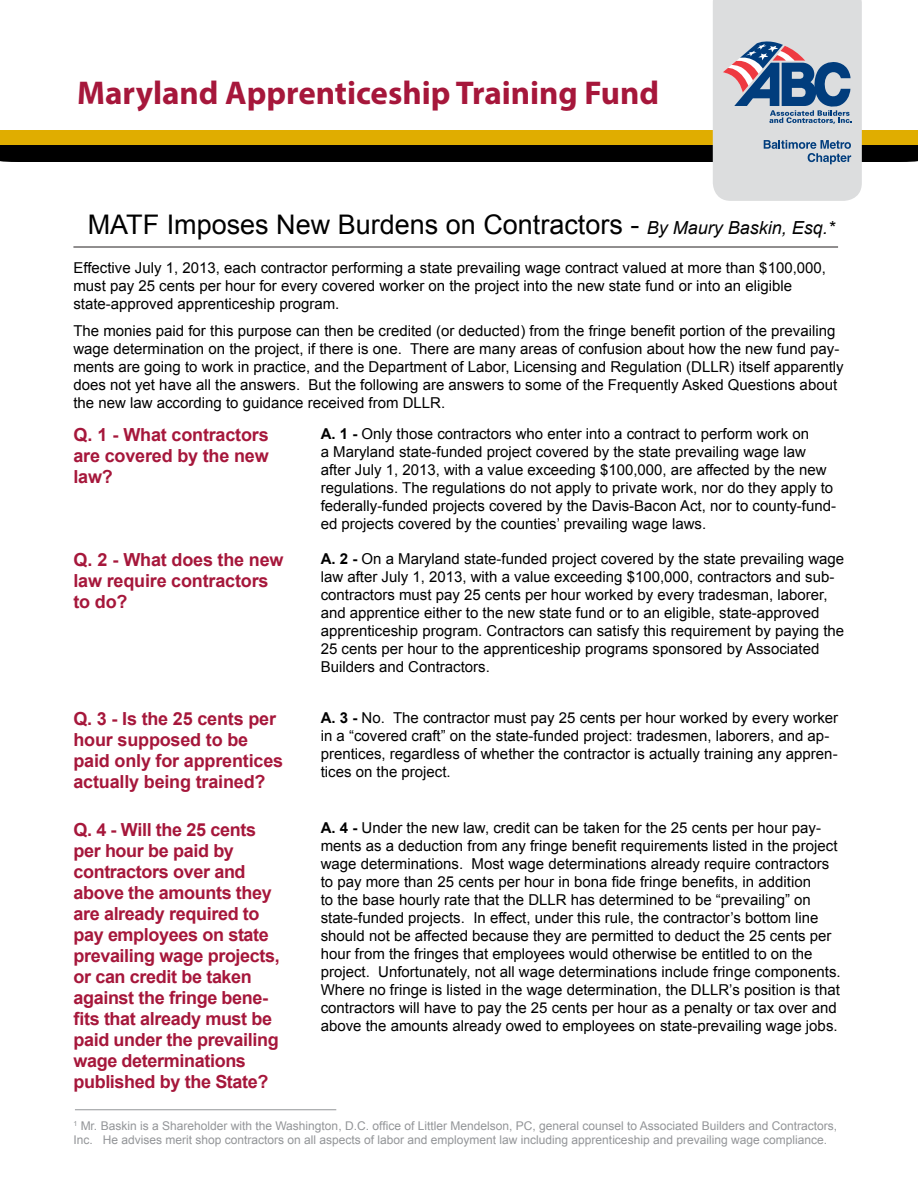
<style>
.page{position:relative;width:918px;height:1188px;background:#fff}
.page>*{position:absolute;margin:0;border:0;box-sizing:border-box;transform-origin:0 0}
.t1{font:700 33px "Myriad Pro";color:#a6173b}
.t2{font:27px "Arial";color:#000}
.t3{font:700 18px/21px "Arial";letter-spacing:-.02em;color:#a6173b}
.t4{font:15px/18px "Arial";color:#000}
.t5{font:12px/14.4px "Arial";color:#939598}
.s1{font-style:italic;font-size:18px}
.s2{font-weight:700}
</style>
<div class="page">
<hr style="left:73px;top:247px;width:765px;height:1px;background:#231f20">
<hr style="left:75px;top:1109px;width:261px;height:1px;background:#939598">
<svg style="left:0;top:0;width:918px;height:201px"></svg>
<p class="t1" style="left:77px;top:72px;width:584px">Maryland Apprenticeship Training Fund</p>
<p class="t2" style="left:88px;top:207px;width:749px">MATF Imposes New Burdens on Contractors - <span class="s1">By Maury Baskin, Esq.*</span></p>
<p class="t4" style="left:73px;top:259px;width:754px">Effective July 1, 2013, each contractor performing a state prevailing wage contract valued at more than $100,000, must pay 25 cents per hour for every covered worker on the project into the new state fund or into an eligible state-approved apprenticeship program.</p>
<p class="t4" style="left:73px;top:322px;width:772px">The monies paid for this purpose can then be credited (or deducted) from the fringe benefit portion of the prevailing wage determination on the project, if there is one. There are many areas of confusion about how the new fund pay&shy;ments are going to work in practice, and the Department of Labor, Licensing and Regulation (DLLR) itself apparently does not yet have all the answers. But the following are answers to some of the Frequently Asked Questions about the new law according to guidance received from DLLR.</p>
<p class="t3" style="left:73px;top:425px;width:197px;text-align:justify">Q. 1 - What contractors are covered by the new law?</p>
<p class="t4" style="left:321px;top:425px;width:517px"><span class="s2">A. 1 -</span> Only those contractors who enter into a contract to perform work on<br>a Maryland state-funded project covered by the state prevailing wage law after July 1, 2013, with a value exceeding $100,000, are affected by the new regulations. The regulations do not apply to private work, nor do they apply to federally-funded projects covered by the Davis-Bacon Act, nor to county-fund&shy;ed projects covered by the counties’ prevailing wage laws.</p>
<p class="t3" style="left:73px;top:550px;width:212px">Q. 2 - What does the new law require contractors to do?</p>
<p class="t4" style="left:321px;top:550px;width:525px"><span class="s2">A. 2 -</span> On a Maryland state-funded project covered by the state prevailing wage law after July 1, 2013, with a value exceeding $100,000, contractors and sub&shy;contractors must pay 25 cents per hour worked by every tradesman, laborer, and apprentice either to the new state fund or to an eligible, state-approved apprenticeship program. Contractors can satisfy this requirement by paying the 25 cents per hour to the apprenticeship programs sponsored by Associated Builders and Contractors.</p>
<p class="t3" style="left:73px;top:709px;width:211px">Q. 3 - Is the 25 cents per hour supposed to be paid only for apprentices actually being trained?</p>
<p class="t4" style="left:321px;top:709px;width:519px"><span class="s2">A. 3 -</span> No. The contractor must pay 25 cents per hour worked by every worker in a “covered craft” on the state-funded project: tradesmen, laborers, and ap&shy;prentices, regardless of whether the contractor is actually training any appren&shy;tices on the project.</p>
<p class="t3" style="left:73px;top:819px;width:208px">Q. 4 - Will the 25 cents per hour be paid by contractors over and above the amounts they are already required to pay employees on state prevailing wage projects, or can credit be taken against the fringe bene&shy;fits that already must be paid under the prevailing wage determinations published by the State?</p>
<p class="t4" style="left:321px;top:819px;width:521px"><span class="s2">A. 4 -</span> Under the new law, credit can be taken for the 25 cents per hour pay&shy;ments as a deduction from any fringe benefit requirements listed in the project wage determinations. Most wage determinations already require contractors to pay more than 25 cents per hour in bona fide fringe benefits, in addition<br>to the base hourly rate that the DLLR has determined to be “prevailing” on state-funded projects. In effect, under this rule, the contractor’s bottom line should not be affected because they are permitted to deduct the 25 cents per hour from the fringes that employees would otherwise be entitled to on the project. Unfortunately, not all wage determinations include fringe components.<br>Where no fringe is listed in the wage determination, the DLLR’s position is that contractors will have to pay the 25 cents per hour as a penalty or tax over and above the amounts already owed to employees on state-prevailing wage jobs.</p>
<p class="t5" style="left:73px;top:1118px;width:765px"><sup>1</sup> Mr. Baskin is a Shareholder with the Washington, D.C. office of Littler Mendelson, PC, general counsel to Associated Builders and Contractors,<br>Inc. He advises merit shop contractors on all aspects of labor and employment law including apprenticeship and prevailing wage compliance.</p>
</div>
